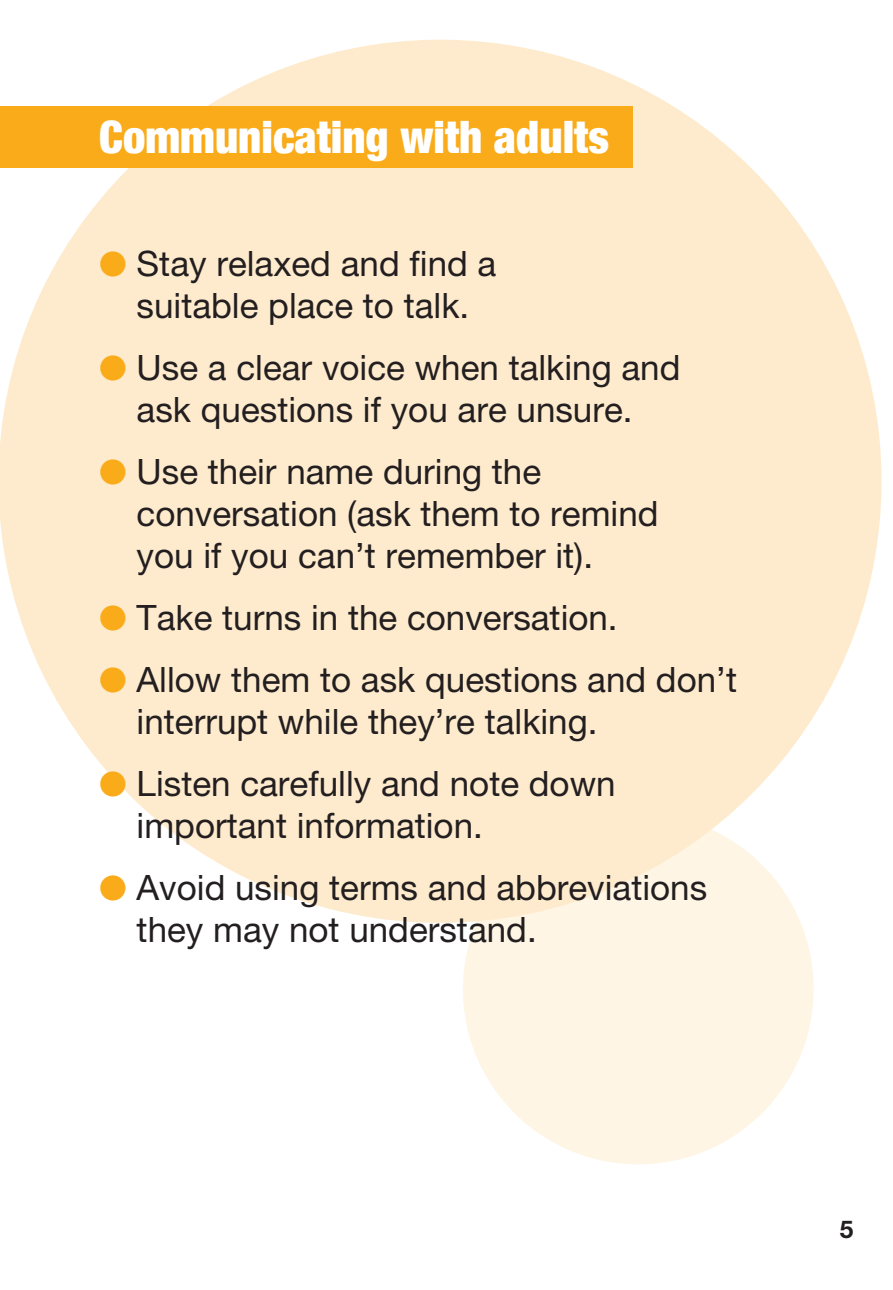
<style>
.page{position:relative;width:893px;height:1290px;background:#fff}
.page>*{position:absolute;margin:0;border:0;box-sizing:border-box;transform-origin:0 0}
.t1{font:900 condensed 44.8px "Helvetica Neue";color:#fff}
.t2{font:35px/42px "Helvetica Neue LT Pro";color:#231f20}
.t3{font:700 24.5px "Helvetica Neue LT Pro";color:#231f20}
.s1{color:#faab1a}
</style>
<div class="page">
<div style="left:463px;top:814px;width:351px;height:350px;background:#fef5e5;border-radius:50%"></div>
<div style="left:0;top:40px;width:881px;height:883px;background:#feebcd;border-radius:50%"></div>
<div style="left:0;top:107px;width:632px;height:61px;background:#faab1a"></div>
<p class="t1" style="left:99px;top:100px;width:511px">Communicating with adults</p>
<p class="t2" style="left:99px;top:242px;width:399px;text-align:center"><span class="s1">●</span> Stay relaxed and find a suitable place to talk.</p>
<p class="t2" style="left:99px;top:346px;width:583px;text-align:center"><span class="s1">●</span> Use a clear voice when talking and ask questions if you are unsure.</p>
<p class="t2" style="left:137px;top:450px;width:523px;text-indent:-37px"><span class="s1">●</span> Use their name during the conversation (ask them to remind you if you can’t remember it).</p>
<p class="t2" style="left:99px;top:596px;width:520px"><span class="s1">●</span> Take turns in the conversation.</p>
<p class="t2" style="left:137px;top:658px;width:602px;text-indent:-37px"><span class="s1">●</span> Allow them to ask questions and don’t interrupt while they’re talking.</p>
<p class="t2" style="left:137px;top:762px;width:481px;text-indent:-37px"><span class="s1">●</span> Listen carefully and note down important information.</p>
<p class="t2" style="left:137px;top:866px;width:572px;text-indent:-37px"><span class="s1">●</span> Avoid using terms and abbreviations they may not understand.</p>
<p class="t3" style="left:840px;top:1214px;width:15px">5</p>
</div>
